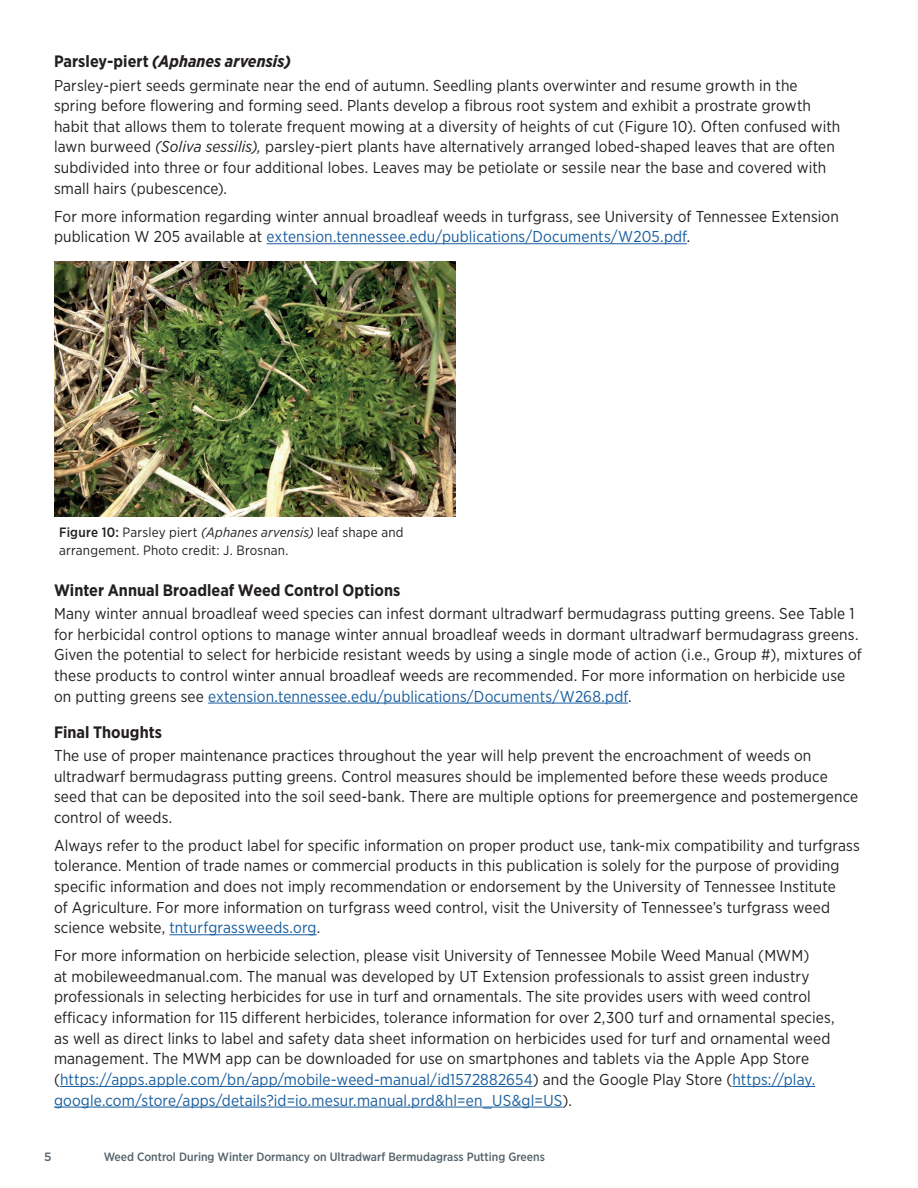
<style>
.page{position:relative;width:918px;height:1188px;background:#fff}
.page>*{position:absolute;margin:0;border:0;box-sizing:border-box;transform-origin:0 0}
.Subheads{font:700 16.5px "Gotham Narrow";color:#231f20}
.Subheads-2{font:italic 700 16.5px "Gotham Narrow";letter-spacing:.005em;color:#231f20}
.Body_Text{font:15.75px/20.7px "Gotham Narrow";letter-spacing:.01em;color:#231f20}
.Body_Text-2{font:13.5px/18px "Gotham Narrow";letter-spacing:.015em;color:#231f20}
.t1{font:500 12px "Gotham Narrow";color:#55636c}
.t2{font:500 12px "Gotham";color:#55636c}
.s1{font-style:normal}
.s2{font-style:italic}
.s3{color:#175d9e}
.s4{font-weight:500}
</style>
<div class="page">
<hr style="left:267px;top:243px;width:420px;height:1px;background:#175d9e">
<hr style="left:208px;top:703px;width:420px;height:1px;background:#175d9e">
<hr style="left:169px;top:934px;width:148px;height:1px;background:#175d9e">
<hr style="left:60px;top:1086px;width:473px;height:1px;background:#175d9e">
<hr style="left:732px;top:1086px;width:83px;height:1px;background:#175d9e">
<hr style="left:54px;top:1107px;width:509px;height:1px;background:#175d9e">
<img style="left:54px;top:261px;width:401px;height:255px">
<p class="Subheads-2" style="left:54px;top:51px;width:238px"><span class="s1">Parsley-piert</span> (Aphanes arvensis)</p>
<p class="Body_Text" style="left:54px;top:74px;width:788px">Parsley-piert seeds germinate near the end of autumn. Seedling plants overwinter and resume growth in the spring before flowering and forming seed. Plants develop a fibrous root system and exhibit a prostrate growth habit that allows them to tolerate frequent mowing at a diversity of heights of cut (Figure 10). Often confused with lawn burweed <span class="s2">(Soliva sessilis),</span> parsley-piert plants have alternatively arranged lobed-shaped leaves that are often subdivided into three or four additional lobes. Leaves may be petiolate or sessile near the base and covered with small hairs (pubescence).</p>
<p class="Body_Text" style="left:54px;top:205px;width:786px">For more information regarding winter annual broadleaf weeds in turfgrass, see University of Tennessee Extension publication W 205 available at <span class="s3">extension.tennessee.edu/publications/Documents/W205.pdf</span>.</p>
<p class="Body_Text-2" style="left:59px;top:523px;width:346px"><span class="s4">Figure 10:</span> Parsley piert <span class="s2">(Aphanes arvensis)</span> leaf shape and arrangement. Photo credit: J. Brosnan.</p>
<p class="Subheads" style="left:54px;top:579px;width:348px">Winter Annual Broadleaf Weed Control Options</p>
<p class="Body_Text" style="left:54px;top:603px;width:809px">Many winter annual broadleaf weed species can infest dormant ultradwarf bermudagrass putting greens. See Table 1 for herbicidal control options to manage winter annual broadleaf weeds in dormant ultradwarf bermudagrass greens.<br>Given the potential to select for herbicide resistant weeds by using a single mode of action (i.e., Group #), mixtures of these products to control winter annual broadleaf weeds are recommended. For more information on herbicide use on putting greens see <span class="s3">extension.tennessee.edu/publications/Documents/W268.pdf</span>.</p>
<p class="Subheads" style="left:54px;top:721px;width:110px">Final Thoughts</p>
<p class="Body_Text" style="left:54px;top:745px;width:806px">The use of proper maintenance practices throughout the year will help prevent the encroachment of weeds on ultradwarf bermudagrass putting greens. Control measures should be implemented before these weeds produce seed that can be deposited into the soil seed-bank. There are multiple options for preemergence and postemergence control of weeds.</p>
<p class="Body_Text" style="left:54px;top:835px;width:807px">Always refer to the product label for specific information on proper product use, tank-mix compatibility and turfgrass tolerance. Mention of trade names or commercial products in this publication is solely for the purpose of providing specific information and does not imply recommendation or endorsement by the University of Tennessee Institute<br>of Agriculture. For more information on turfgrass weed control, visit the University of Tennessee’s turfgrass weed science website, <span class="s3">tnturfgrassweeds.org</span>.</p>
<p class="Body_Text" style="left:54px;top:945px;width:782px">For more information on herbicide selection, please visit University of Tennessee Mobile Weed Manual (MWM)<br>at mobileweedmanual.com. The manual was developed by UT Extension professionals to assist green industry professionals in selecting herbicides for use in turf and ornamentals. The site provides users with weed control efficacy information for 115 different herbicides, tolerance information for over 2,300 turf and ornamental species, as well as direct links to label and safety data sheet information on herbicides used for turf and ornamental weed management. The MWM app can be downloaded for use on smartphones and tablets via the Apple App Store (<span class="s3">https://apps.apple.com/bn/app/mobile-weed-manual/id1572882654</span>) and the Google Play Store (<span class="s3">https://play. google.com/store/apps/details?id=io.mesur.manual.prd&amp;hl=en_US&amp;gl=US</span>).</p>
<p class="t2" style="left:44px;top:1149px;width:9px">5</p>
<p class="t1" style="left:104px;top:1149px;width:443px">Weed Control During Winter Dormancy on Ultradwarf Bermudagrass Putting Greens</p>
</div>
